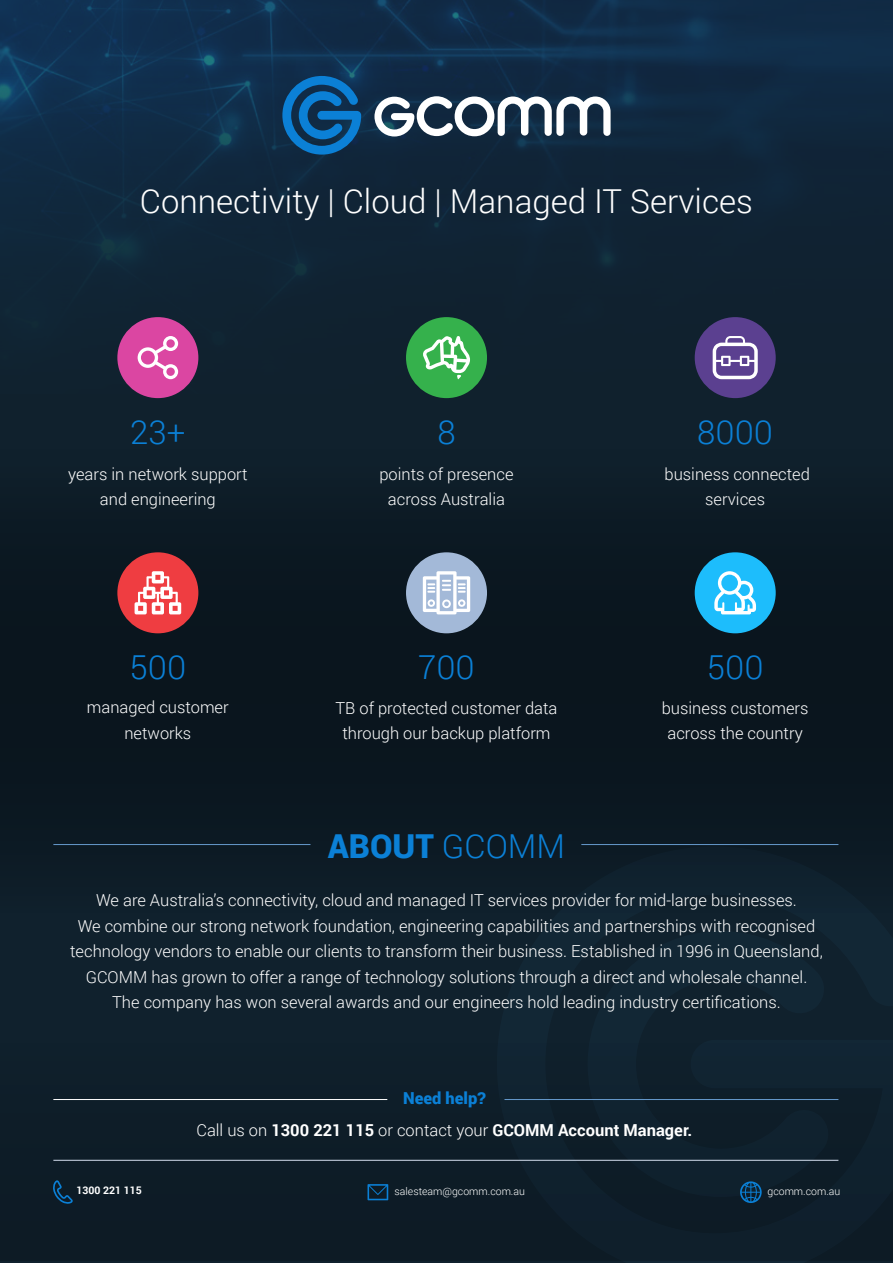
<style>
.page{position:relative;width:893px;height:1263px;background:#fff}
.page>*{position:absolute;margin:0;border:0;box-sizing:border-box;transform-origin:0 0}
.t1{font:300 33px "Roboto";color:#fff}
.t2{font:300 33px "Roboto";color:#0b80d6}
.t3{font:900 33px "Roboto";color:#0b80d6}
.t4{font:300 16.5px/25.5px "Roboto";color:#fff;text-align:center}
.t5{font:700 16.5px/31.7px "Roboto";color:#fff;text-align:center}
.t6{font:300 10.5px "Roboto";color:#fff}
.t7{font:700 10.5px "Roboto";color:#fff}
.s1{font-weight:300}
.s2{font-weight:900;color:#0b80d6}
</style>
<div class="page">
<img style="left:0;top:0;width:893px;height:28px">
<svg style="left:0;top:28px;width:893px;height:366px;background:#10263a"></svg>
<div style="left:0;top:394px;width:893px;height:869px;background:#10212d"></div>
<div style="left:0;top:1002px;width:893px;height:259px;background:#0e1d28"></div>
<div style="left:0;top:449px;width:893px;height:480px;background:#0b1720"></div>
<svg style="left:497px;top:853px;width:396px;height:308px"></svg>
<svg style="left:374px;top:96px;width:237px;height:40px"></svg>
<svg style="left:282px;top:76px;width:79px;height:79px;background:#0d548c"></svg>
<hr style="left:53px;top:1160px;width:785px;height:1px;background:#d3deed">
<hr style="left:53px;top:844px;width:257px;height:1px;background:#69c">
<hr style="left:581px;top:844px;width:257px;height:1px;background:#69c">
<hr style="left:53px;top:1099px;width:334px;height:1px;background:#fff">
<hr style="left:504px;top:1099px;width:334px;height:1px;background:#69c">
<svg style="left:53px;top:1180px;width:20px;height:24px"></svg>
<svg style="left:367px;top:1184px;width:21px;height:16px"></svg>
<svg style="left:740px;top:1181px;width:22px;height:22px"></svg>
<div style="left:117px;top:317px;width:81px;height:81px;background:#db46a2;border-radius:50%"></div>
<div style="left:117px;top:552px;width:81px;height:81px;background:#ef3d41;border-radius:50%"></div>
<div style="left:406px;top:317px;width:81px;height:81px;background:#35b14c;border-radius:50%"></div>
<div style="left:406px;top:552px;width:81px;height:81px;background:#a3b9d8;border-radius:50%"></div>
<div style="left:695px;top:317px;width:81px;height:81px;background:#5b4090;border-radius:50%"></div>
<div style="left:695px;top:552px;width:81px;height:81px;background:#1dbdfc;border-radius:50%"></div>
<svg style="left:423px;top:336px;width:47px;height:43px"></svg>
<svg style="left:138px;top:336px;width:40px;height:43px"></svg>
<svg style="left:135px;top:571px;width:46px;height:43px"></svg>
<svg style="left:713px;top:336px;width:45px;height:43px"></svg>
<svg style="left:423px;top:571px;width:47px;height:43px"></svg>
<svg style="left:714px;top:571px;width:42px;height:43px"></svg>
<h1 class="t1" style="left:140px;top:178px;width:615px">Connectivity | Cloud | Managed IT Services</h1>
<h1 class="t2" style="left:130px;top:410px;width:57px">23+</h1>
<h1 class="t2" style="left:697px;top:410px;width:77px">8000</h1>
<h1 class="t2" style="left:437px;top:410px;width:20px">8</h1>
<p class="t4" style="left:379px;top:461px;width:136px">points of presence across Australia</p>
<p class="t4" style="left:68px;top:461px;width:181px">years in network support and engineering</p>
<p class="t4" style="left:664px;top:461px;width:147px">business connected services</p>
<h1 class="t2" style="left:129px;top:645px;width:58px">500</h1>
<h1 class="t2" style="left:418px;top:645px;width:58px">700</h1>
<h1 class="t2" style="left:707px;top:645px;width:58px">500</h1>
<p class="t4" style="left:87px;top:694px;width:143px">managed customer networks</p>
<p class="t4" style="left:335px;top:694px;width:223px">TB of protected customer data through our backup platform</p>
<p class="t4" style="left:662px;top:694px;width:148px">business customers across the country</p>
<h1 class="t3" style="left:328px;top:822px;width:239px">ABOUT <span class="s1">GCOMM</span></h1>
<p class="t4" style="left:70px;top:887px;width:754px">We are Australia’s connectivity, cloud and managed IT services provider for mid-large businesses.<br>We combine our strong network foundation, engineering capabilities and partnerships with recognised technology vendors to enable our clients to transform their business. Established in 1996 in Queensland, GCOMM has grown to offer a range of technology solutions through a direct and wholesale channel.<br>The company has won several awards and our engineers hold leading industry certifications.</p>
<p class="t5" style="left:196px;top:1082px;width:497px"><span class="s2">Need help?<br></span><span class="s1">Call us on</span> 1300 221 115 <span class="s1">or contact your</span> GCOMM Account Manager.</p>
<p class="t7" style="left:76px;top:1183px;width:67px">1300 221 115</p>
<p class="t6" style="left:395px;top:1183px;width:132px">salesteam@gcomm.com.au</p>
<p class="t6" style="left:767px;top:1183px;width:74px">gcomm.com.au</p>
</div>
